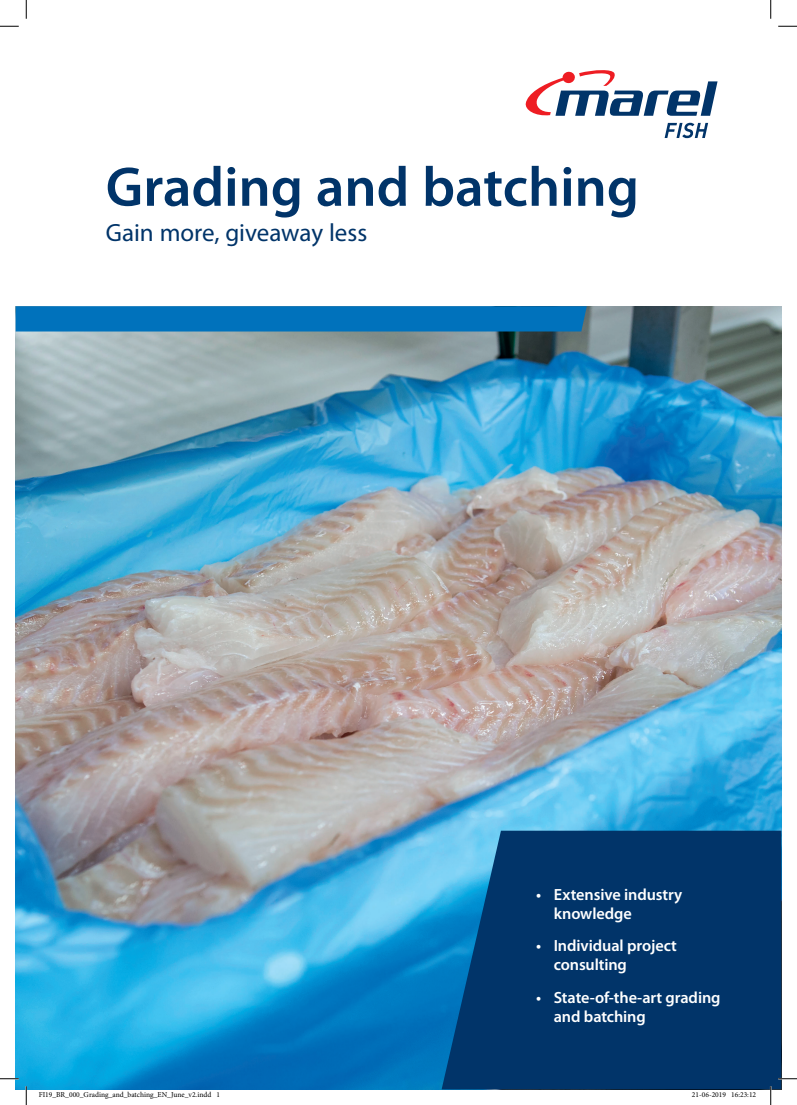
<style>
.page{position:relative;width:797px;height:1105px;background:#fff}
.page>*{position:absolute;margin:0;border:0;box-sizing:border-box;transform-origin:0 0}
.t1{font:600 56.25px "Myriad Pro";color:#013469}
.t2{font:25px "Myriad Pro";color:#013469}
.t3{font:600 16.25px/18.8px "Myriad Pro";letter-spacing:-.005em;color:#fff}
.t4{font:7.5px "Minion Pro";color:#000}
</style>
<div class="page">
<svg style="left:525px;top:70px;width:192px;height:46px"></svg>
<svg style="left:664px;top:123px;width:44px;height:15px"></svg>
<img style="left:16px;top:306px;width:765px;height:783px">
<svg style="left:441px;top:831px;width:340px;height:258px;background:#053d72"></svg>
<div style="left:16px;top:306px;width:571px;height:25px;background:#0072bc"></div>
<svg style="left:0;top:25px;width:19px;height:2px"></svg>
<svg style="left:778px;top:25px;width:19px;height:2px"></svg>
<svg style="left:0;top:1078px;width:19px;height:1px"></svg>
<svg style="left:778px;top:1078px;width:19px;height:1px"></svg>
<svg style="left:25px;top:0;width:2px;height:19px"></svg>
<svg style="left:25px;top:1086px;width:2px;height:19px"></svg>
<svg style="left:770px;top:0;width:1px;height:19px"></svg>
<svg style="left:770px;top:1086px;width:1px;height:19px"></svg>
<h1 class="t1" style="left:106px;top:151px;width:535px">Grading and batching</h1>
<h2 class="t2" style="left:106px;top:217px;width:263px">Gain more, giveaway less</h2>
<p class="t3" style="left:553px;top:884px;width:130px;text-indent:-18px">• Extensive industry knowledge</p>
<p class="t3" style="left:553px;top:936px;width:125px;text-indent:-18px">• Individual project consulting</p>
<p class="t3" style="left:553px;top:988px;width:168px;text-indent:-18px">• State-of-the-art grading and batching</p>
<p class="t4" style="left:39px;top:1090px;width:183px">FI19_BR_000_Grading_and_batching_EN_June_v2.indd 1</p>
<p class="t4" style="left:692px;top:1090px;width:66px">21-06-2019 16:23:12</p>
</div>
